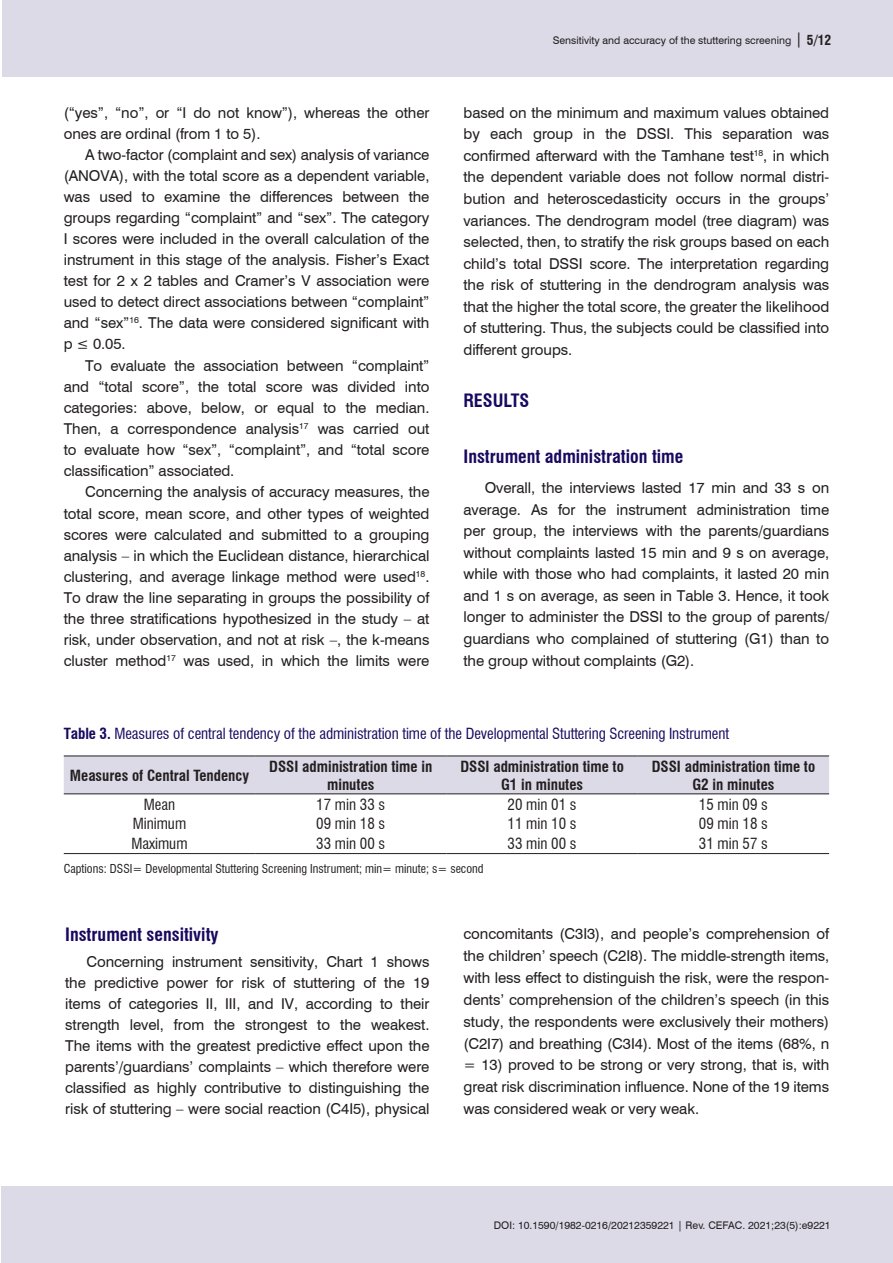
<style>
.page{position:relative;width:893px;height:1263px;background:#fff}
.page>*{position:absolute;margin:0;border:0;box-sizing:border-box;transform-origin:0 0}
.Nivel_2{font:700 condensed 18px "Swiss 721 BT";color:#18085f}
.Nivel_1{font:700 condensed 18px "Swiss 721 BT";color:#18085f}
.Corpo_do_texto_INGL{font:15px/21px "Swiss 721 BT";letter-spacing:-.005em;color:#231f20;text-align:justify}
.Texto_tabelas{font:700 condensed 15px/18px "Swiss 721 BT";color:#231f20;text-align:center}
.Titulo_tabelas_e_gr{font:condensed 15px "Swiss 721 BT";letter-spacing:-.005em;color:#18085f}
.Texto_tabelas-2{font:condensed 15px "Swiss 721 BT";color:#231f20}
.Legendas{font:condensed 12px "Swiss 721 BT";color:#231f20}
.t1{font:10.5px "Swiss 721 BT";color:#231f20}
.s1{font-size:15px}
.s2{font-weight:700;font-stretch:condensed;font-size:13.5px}
.s3{font-weight:700}
</style>
<div class="page">
<div style="left:1px;top:1186px;width:892px;height:77px;background:#dcdae7"></div>
<div style="left:2px;top:0;width:891px;height:77px;background:#dcdae7"></div>
<div style="left:64px;top:756px;width:765px;height:37px;background:#dcdae7"></div>
<hr style="left:64px;top:793px;width:191px;height:1px;background:#231f20">
<hr style="left:255px;top:793px;width:191px;height:1px;background:#231f20">
<hr style="left:446px;top:793px;width:192px;height:1px;background:#231f20">
<hr style="left:638px;top:793px;width:191px;height:1px;background:#231f20">
<hr style="left:64px;top:755px;width:191px;height:1px;background:#231f20">
<hr style="left:255px;top:755px;width:191px;height:1px;background:#231f20">
<hr style="left:446px;top:755px;width:192px;height:1px;background:#231f20">
<hr style="left:638px;top:755px;width:191px;height:1px;background:#231f20">
<hr style="left:64px;top:853px;width:191px;height:1px;background:#231f20">
<hr style="left:255px;top:853px;width:191px;height:1px;background:#231f20">
<hr style="left:446px;top:853px;width:192px;height:1px;background:#231f20">
<hr style="left:638px;top:853px;width:191px;height:1px;background:#231f20">
<p class="Corpo_do_texto_INGL" style="left:64px;top:102px;width:367px">(“yes”, “no”, or “I do not know”), whereas the other ones are ordinal (from 1 to 5).</p>
<p class="Corpo_do_texto_INGL" style="left:64px;top:144px;width:367px;text-indent:21px">A two-factor (complaint and sex) analysis of variance (ANOVA), with the total score as a dependent variable, was used to examine the differences between the groups regarding “complaint” and “sex”. The category I scores were included in the overall calculation of the instrument in this stage of the analysis. Fisher’s Exact test for 2 x 2 tables and Cramer’s V association were used to detect direct associations between “complaint” and “sex”<sup>16</sup>. The data were considered significant with p ≤ 0.05.</p>
<p class="Corpo_do_texto_INGL" style="left:64px;top:355px;width:367px;text-indent:21px">To evaluate the association between “complaint” and “total score”, the total score was divided into categories: above, below, or equal to the median.<br>Then, a correspondence analysis<sup>17</sup> was carried out to evaluate how “sex”, “complaint”, and “total score classification” associated.</p>
<p class="Corpo_do_texto_INGL" style="left:64px;top:481px;width:367px;text-indent:21px">Concerning the analysis of accuracy measures, the total score, mean score, and other types of weighted scores were calculated and submitted to a grouping analysis – in which the Euclidean distance, hierarchical clustering, and average linkage method were used<sup>18</sup>.<br>To draw the line separating in groups the possibility of the three stratifications hypothesized in the study – at risk, under observation, and not at risk –, the k-means cluster method<sup>17</sup> was used, in which the limits were</p>
<p class="t1" style="left:553px;top:34px;width:280px">Sensitivity and accuracy of the stuttering screening <span class="s1">|</span> <span class="s2">5/12</span></p>
<p class="Corpo_do_texto_INGL" style="left:463px;top:101px;width:367px;line-height:21.6px">based on the minimum and maximum values obtained by each group in the DSSI. This separation was confirmed afterward with the Tamhane test<sup>18</sup>, in which the dependent variable does not follow normal distri&shy;bution and heteroscedasticity occurs in the groups’ variances. The dendrogram model (tree diagram) was selected, then, to stratify the risk groups based on each child’s total DSSI score. The interpretation regarding the risk of stuttering in the dendrogram analysis was that the higher the total score, the greater the likelihood of stuttering. Thus, the subjects could be classified into different groups.</p>
<p class="Nivel_1" style="left:463px;top:389px;width:67px">RESULTS</p>
<p class="Nivel_2" style="left:463px;top:446px;width:221px">Instrument administration time</p>
<p class="Corpo_do_texto_INGL" style="left:463px;top:477px;width:367px;line-height:21.6px;text-indent:21px">Overall, the interviews lasted 17 min and 33 s on average. As for the instrument administration time per group, the interviews with the parents/guardians without complaints lasted 15 min and 9 s on average, while with those who had complaints, it lasted 20 min and 1 s on average, as seen in Table 3. Hence, it took longer to administer the DSSI to the group of parents/ guardians who complained of stuttering (G1) than to the group without complaints (G2).</p>
<p class="Titulo_tabelas_e_gr" style="left:64px;top:724px;width:667px"><span class="s3">Table 3.</span> Measures of central tendency of the administration time of the Developmental Stuttering Screening Instrument</p>
<p class="Texto_tabelas" style="left:70px;top:766px;width:181px">Measures of Central Tendency</p>
<p class="Texto_tabelas" style="left:269px;top:757px;width:165px">DSSI administration time in minutes</p>
<p class="Texto_tabelas" style="left:460px;top:757px;width:165px">DSSI administration time to<br>G1 in minutes</p>
<p class="Texto_tabelas" style="left:652px;top:757px;width:165px">DSSI administration time to<br>G2 in minutes</p>
<p class="Texto_tabelas-2" style="left:144px;top:795px;width:33px">Mean</p>
<p class="Texto_tabelas-2" style="left:316px;top:795px;width:70px">17 min 33 s</p>
<p class="Texto_tabelas-2" style="left:508px;top:795px;width:70px">20 min 01 s</p>
<p class="Texto_tabelas-2" style="left:699px;top:795px;width:70px">15 min 09 s</p>
<p class="Texto_tabelas-2" style="left:133px;top:815px;width:55px">Minimum</p>
<p class="Texto_tabelas-2" style="left:316px;top:815px;width:70px">09 min 18 s</p>
<p class="Texto_tabelas-2" style="left:508px;top:815px;width:70px">11 min 10 s</p>
<p class="Texto_tabelas-2" style="left:699px;top:815px;width:70px">09 min 18 s</p>
<p class="Texto_tabelas-2" style="left:131px;top:835px;width:58px">Maximum</p>
<p class="Texto_tabelas-2" style="left:316px;top:835px;width:70px">33 min 00 s</p>
<p class="Texto_tabelas-2" style="left:508px;top:835px;width:70px">33 min 00 s</p>
<p class="Texto_tabelas-2" style="left:699px;top:835px;width:70px">31 min 57 s</p>
<p class="Legendas" style="left:64px;top:861px;width:421px">Captions: DSSI= Developmental Stuttering Screening Instrument; min= minute; s= second</p>
<p class="Nivel_2" style="left:65px;top:924px;width:155px">Instrument sensitivity</p>
<p class="Corpo_do_texto_INGL" style="left:65px;top:951px;width:366px;text-indent:21px">Concerning instrument sensitivity, Chart 1 shows the predictive power for risk of stuttering of the 19 items of categories II, III, and IV, according to their strength level, from the strongest to the weakest.<br>The items with the greatest predictive effect upon the parents’/guardians’ complaints – which therefore were classified as highly contributive to distinguishing the risk of stuttering – were social reaction (C4I5), physical</p>
<p class="Corpo_do_texto_INGL" style="left:463px;top:923px;width:367px;line-height:21.9px">concomitants (C3I3), and people’s comprehension of the children’ speech (C2I8). The middle-strength items, with less effect to distinguish the risk, were the respon&shy;dents’ comprehension of the children’s speech (in this study, the respondents were exclusively their mothers) (C2I7) and breathing (C3I4). Most of the items (68%, n = 13) proved to be strong or very strong, that is, with great risk discrimination influence. None of the 19 items was considered weak or very weak.</p>
<p class="t1" style="left:494px;top:1218px;width:338px">DOI: 10.1590/1982-0216/20212359221 | Rev. CEFAC. 2021;23(5):e9221</p>
</div>
